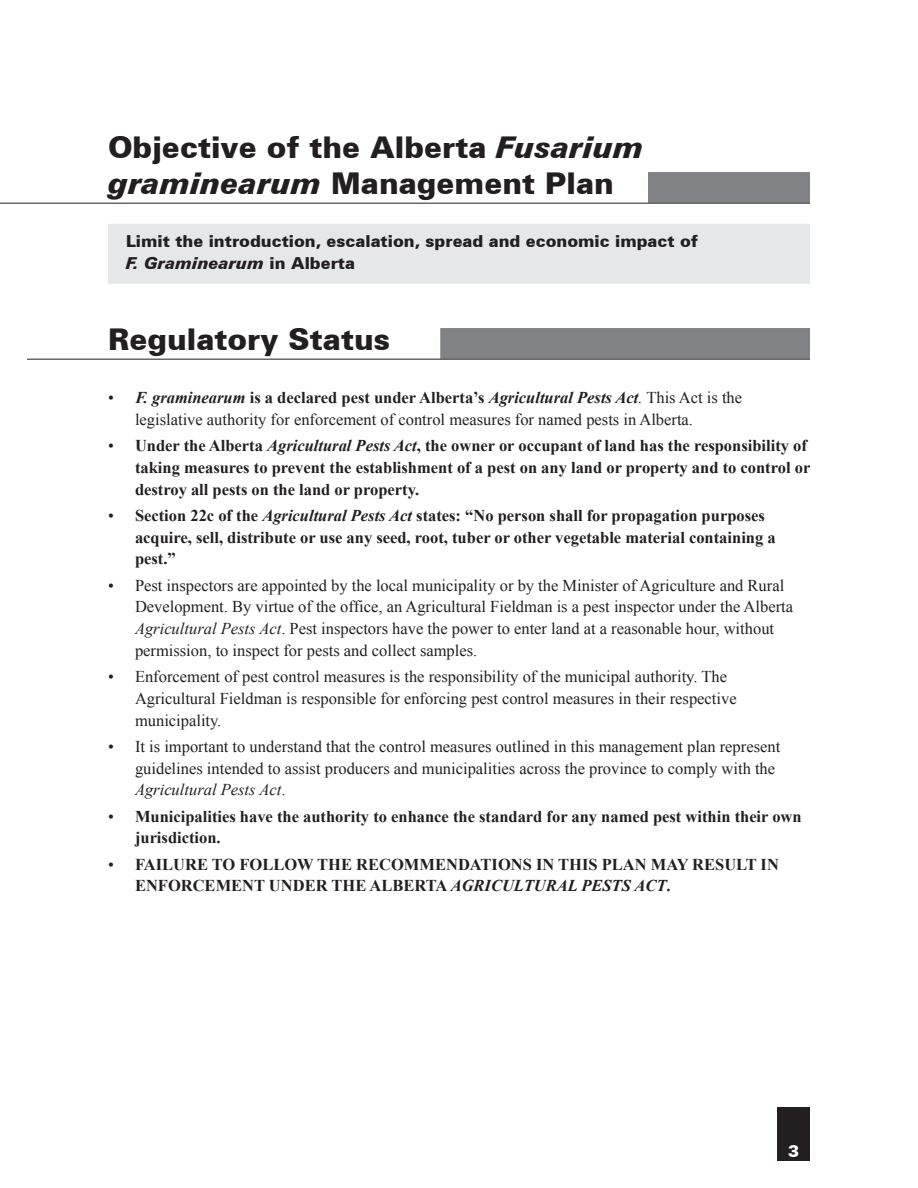
<style>
.page{position:relative;width:918px;height:1188px;background:#fff}
.page>*{position:absolute;margin:0;border:0;box-sizing:border-box;transform-origin:0 0}
.head_1_-_11{font:900 30px/36px "Zurich BT";color:#231f20}
.head_1_-_1{font:900 30px "Zurich BT";color:#231f20}
.t1{font:16.5px/21.8px "Times New Roman";color:#231f20}
.t2{font:700 16.5px/21.8px "Times New Roman";color:#231f20}
.head_-_main{font:900 16.5px/21.8px "Zurich BT";color:#231f20}
.t3{font:900 16.5px "Zurich BT";color:#fff}
.s1{font-style:italic}
.s2{font-weight:700;font-style:italic}
.s3{font-weight:700}
.s4{font-weight:400}
</style>
<div class="page">
<div style="left:777px;top:1107px;width:33px;height:54px;background:#231f20"></div>
<div style="left:648px;top:172px;width:162px;height:31px;background:#808285"></div>
<hr style="left:0;top:203px;width:810px;height:1px;background:#231f20">
<div style="left:108px;top:224px;width:702px;height:60px;background:#e6e7e9"></div>
<div style="left:440px;top:328px;width:370px;height:31px;background:#808285"></div>
<hr style="left:27px;top:359px;width:783px;height:1px;background:#231f20">
<p class="head_1_-_11" style="left:108px;top:129px;width:537px">Objective of the Alberta <span class="s1">Fusarium graminearum</span> Management Plan</p>
<p class="head_-_main" style="left:126px;top:230px;width:574px">Limit the introduction, escalation, spread and economic impact of<br><span class="s1">F. Graminearum</span> in Alberta</p>
<p class="head_1_-_1" style="left:108px;top:321px;width:284px">Regulatory Status</p>
<p class="t1" style="left:135px;top:386px;width:609px;text-indent:-27px">• <span class="s2">F. graminearum</span> <span class="s3">is a declared pest under Alberta’s</span> <span class="s2">Agricultural Pests Act</span><span class="s1">.</span> This Act is the legislative authority for enforcement of control measures for named pests in Alberta.</p>
<p class="t2" style="left:135px;top:434px;width:677px;text-indent:-27px"><span class="s4">•</span> Under the Alberta <span class="s1">Agricultural Pests Act</span>, the owner or occupant of land has the responsibility of taking measures to prevent the establishment of a pest on any land or property and to control or destroy all pests on the land or property.</p>
<p class="t2" style="left:135px;top:504px;width:642px;text-indent:-27px"><span class="s4">•</span> Section 22c of the <span class="s1">Agricultural Pests Act</span> states: “No person shall for propagation purposes acquire, sell, distribute or use any seed, root, tuber or other vegetable material containing a pest.”</p>
<p class="t1" style="left:135px;top:574px;width:660px;text-indent:-27px">• Pest inspectors are appointed by the local municipality or by the Minister of Agriculture and Rural Development. By virtue of the office, an Agricultural Fieldman is a pest inspector under the Alberta <span class="s1">Agricultural Pests Act</span>. Pest inspectors have the power to enter land at a reasonable hour, without permission, to inspect for pests and collect samples.</p>
<p class="t1" style="left:135px;top:665px;width:603px;text-indent:-27px">• Enforcement of pest control measures is the responsibility of the municipal authority. The<br>Agricultural Fieldman is responsible for enforcing pest control measures in their respective municipality.</p>
<p class="t1" style="left:135px;top:735px;width:647px;text-indent:-27px">• It is important to understand that the control measures outlined in this management plan represent guidelines intended to assist producers and municipalities across the province to comply with the<br><span class="s1">Agricultural Pests Act</span>.</p>
<p class="t2" style="left:135px;top:805px;width:668px;text-indent:-27px"><span class="s4">•</span> Municipalities have the authority to enhance the standard for any named pest within their own jurisdiction.</p>
<p class="t2" style="left:135px;top:853px;width:645px;text-indent:-27px"><span class="s4">•</span> FAILURE TO FOLLOW THE RECOMMENDATIONS IN THIS PLAN MAY RESULT IN<br>ENFORCEMENT UNDER THE ALBERTA <span class="s1">AGRICULTURAL PESTS ACT</span>.</p>
<p class="t3" style="left:788px;top:1141px;width:12px">3</p>
</div>
